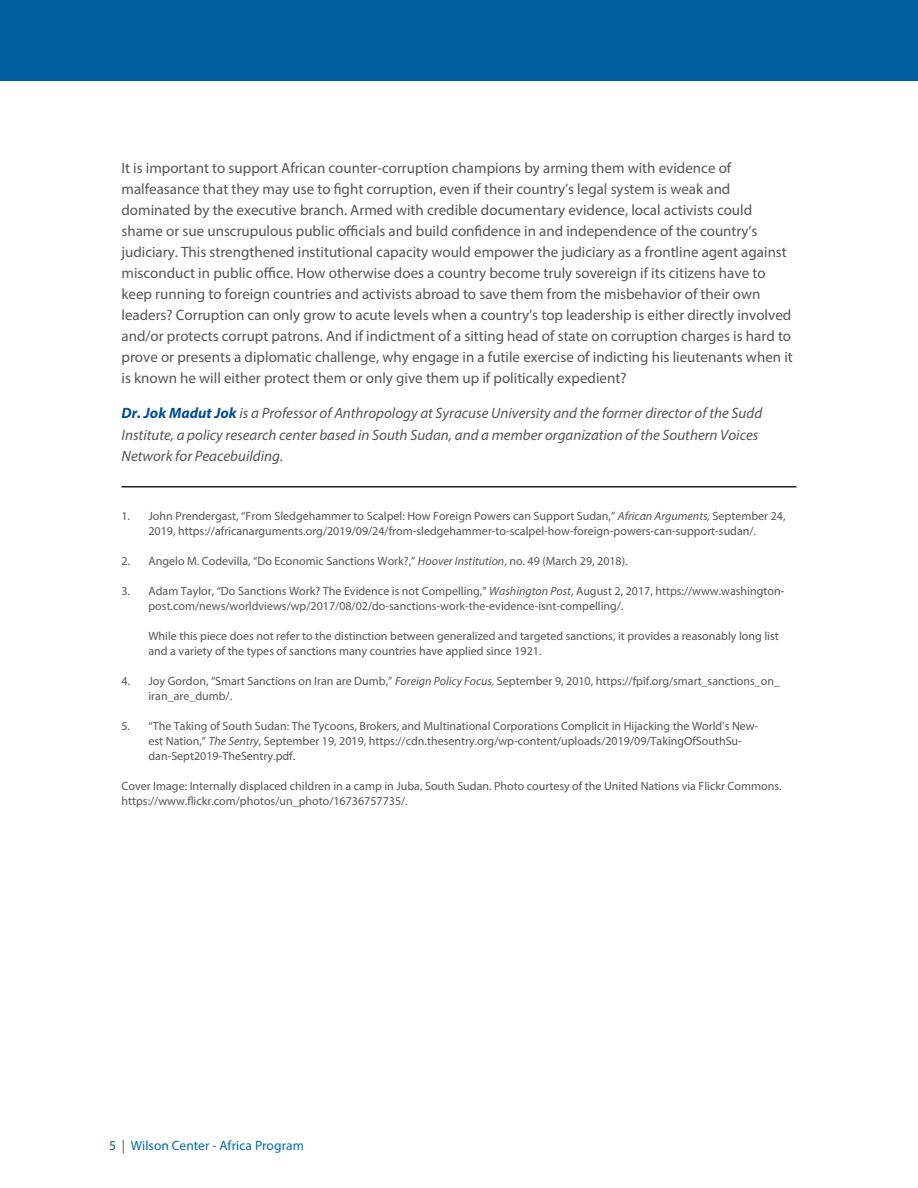
<style>
.page{position:relative;width:918px;height:1188px;background:#fff}
.page>*{position:absolute;margin:0;border:0;box-sizing:border-box;transform-origin:0 0}
.t1{font:15px/21px "Myriad Pro";color:#54555a}
.t2{font:italic 15px/21.3px "Myriad Pro";color:#54555a}
.t3{font:13.5px "Myriad Pro";letter-spacing:.005em;color:#006cac}
.t4{font:12px/15px "Myriad Pro";color:#54555a}
.s1{font-weight:700;color:#004c97}
.s2{font-style:italic}
.s3{color:#005a93}
.s4{color:#54555a}
</style>
<div class="page">
<div style="left:0;top:0;width:918px;height:80px;background:#005e9e"></div>
<hr style="left:122px;top:486px;width:674px;height:2px;background:#231f20">
<p class="t1" style="left:122px;top:157px;width:673px">It is important to support African counter-corruption champions by arming them with evidence of malfeasance that they may use to fight corruption, even if their country’s legal system is weak and dominated by the executive branch. Armed with credible documentary evidence, local activists could shame or sue unscrupulous public officials and build confidence in and independence of the country’s judiciary. This strengthened institutional capacity would empower the judiciary as a frontline agent against misconduct in public office. How otherwise does a country become truly sovereign if its citizens have to keep running to foreign countries and activists abroad to save them from the misbehavior of their own leaders? Corruption can only grow to acute levels when a country’s top leadership is either directly involved and/or protects corrupt patrons. And if indictment of a sitting head of state on corruption charges is hard to prove or presents a diplomatic challenge, why engage in a futile exercise of indicting his lieutenants when it is known he will either protect them or only give them up if politically expedient?</p>
<p class="t2" style="left:122px;top:403px;width:642px"><span class="s1">Dr. Jok Madut Jok</span> is a Professor of Anthropology at Syracuse University and the former director of the Sudd<br>Institute, a policy research center based in South Sudan, and a member organization of the Southern Voices<br>Network for Peacebuilding.</p>
<p class="t4" style="left:122px;top:508px;width:666px;text-align:center">1. John Prendergast, “From Sledgehammer to Scalpel: How Foreign Powers can Support Sudan,” <span class="s2">African Arguments,</span> September 24,<br>2019, https://africanarguments.org/2019/09/24/from-sledgehammer-to-scalpel-how-foreign-powers-can-support-sudan/.</p>
<p class="t4" style="left:122px;top:553px;width:508px">2. Angelo M. Codevilla, “Do Economic Sanctions Work?,” <span class="s2">Hoover Institution</span>, no. 49 (March 29, 2018).</p>
<p class="t4" style="left:148px;top:583px;width:637px;text-indent:-27px">3. Adam Taylor, “Do Sanctions Work? The Evidence is not Compelling,” <span class="s2">Washington Post</span>, August 2, 2017, https://www.washington&shy;post.com/news/worldviews/wp/2017/08/02/do-sanctions-work-the-evidence-isnt-compelling/.</p>
<p class="t4" style="left:148px;top:628px;width:632px">While this piece does not refer to the distinction between generalized and targeted sanctions, it provides a reasonably long list and a variety of the types of sanctions many countries have applied since 1921.</p>
<p class="t4" style="left:148px;top:673px;width:633px;text-indent:-27px">4. Joy Gordon, “Smart Sanctions on Iran are Dumb,” <span class="s2">Foreign Policy Focus,</span> September 9, 2010, https://fpif.org/smart_sanctions_on_ iran_are_dumb/.</p>
<p class="t4" style="left:148px;top:718px;width:611px;text-indent:-27px">5. “The Taking of South Sudan: The Tycoons, Brokers, and Multinational Corporations Complicit in Hijacking the World’s New&shy;est Nation,” <span class="s2">The Sentry</span>, September 19, 2019, https://cdn.thesentry.org/wp-content/uploads/2019/09/TakingOfSouthSu&shy;dan-Sept2019-TheSentry.pdf.</p>
<p class="t4" style="left:122px;top:778px;width:662px">Cover Image: Internally displaced children in a camp in Juba, South Sudan. Photo courtesy of the United Nations via Flickr Commons. https://www.flickr.com/photos/un_photo/16736757735/.</p>
<p class="t3" style="left:109px;top:1137px;width:196px"><span class="s3">5</span> <span class="s4">|</span> Wilson Center - Africa Program</p>
</div>
